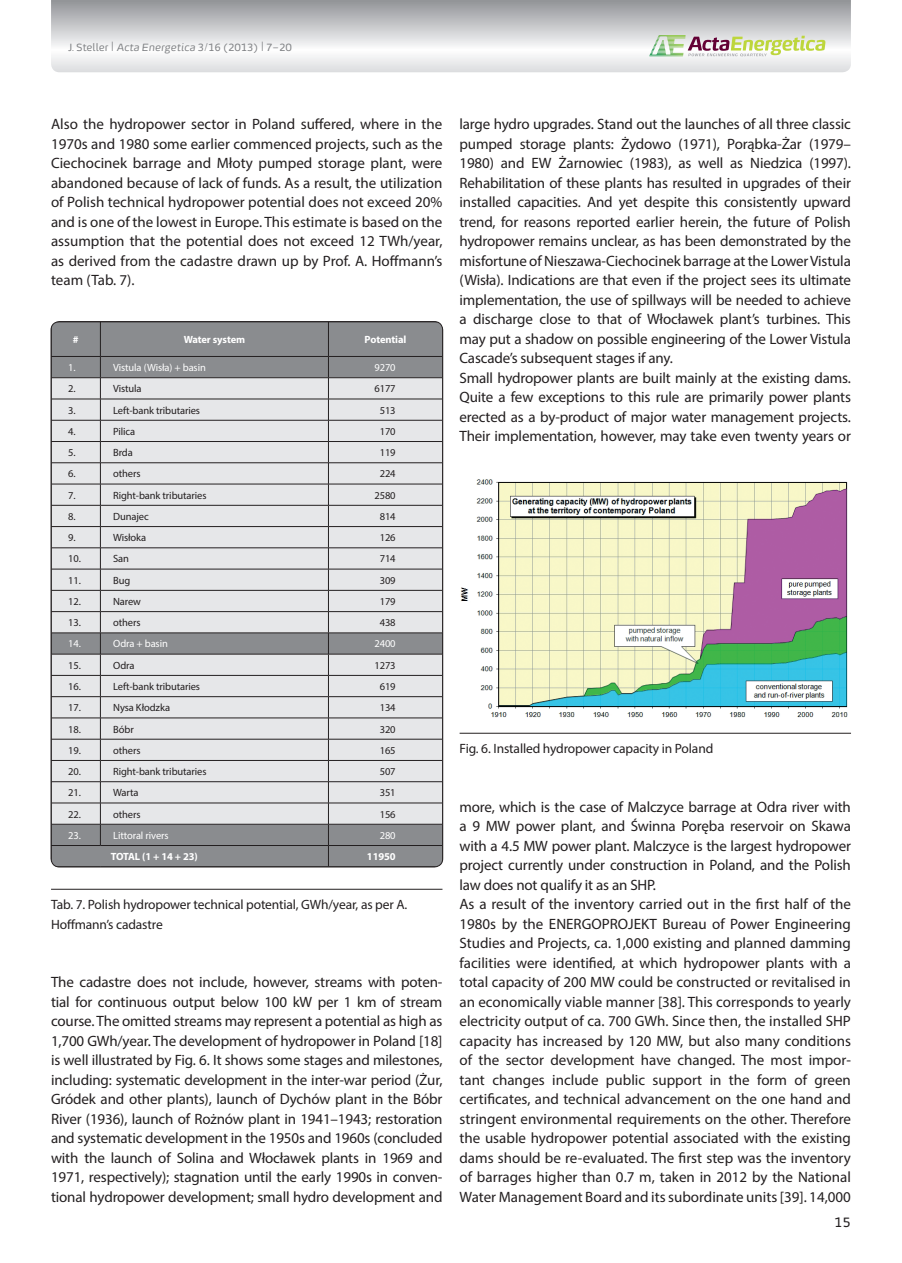
<style>
.page{position:relative;width:902px;height:1263px;background:#fff}
.page>*{position:absolute;margin:0;border:0;box-sizing:border-box;transform-origin:0 0}
.body{font:15px/19.5px "Myriad Pro";letter-spacing:-.01em;color:#231f20;text-align:justify}
.podpis_wykresu{font:13.5px/19.5px "Myriad Pro";letter-spacing:-.01em;color:#231f20}
.t1{font:13.5px "Energa";color:#231f20}
.tabela-do_prawej{font:10.5px "Myriad Pro";letter-spacing:-.01em;color:#231f20}
.tabela1{font:10.5px "Myriad Pro";letter-spacing:-.01em;color:#231f20}
.tabela-do_prawej-2{font:10.5px "Myriad Pro";letter-spacing:-.01em;color:#fff}
.polski_body{font:10.5px "Energa";letter-spacing:-.01em;color:#808285}
.tabela_naglowek_bold{font:700 10.5px "Myriad Pro";letter-spacing:-.01em;color:#fff}
.tabela1-2{font:10.5px "Myriad Pro";letter-spacing:-.01em;color:#fff}
.tabela-do_prawej-3{font:700 10.5px "Myriad Pro";letter-spacing:-.025em;color:#fff}
.tabela1-3{font:700 10.5px "Myriad Pro";letter-spacing:-.01em;color:#fff}
.s1{font-size:13.5px}
.s2{font-style:italic}
</style>
<div class="page">
<svg style="left:51px;top:0;width:799px;height:72px"></svg>
<svg style="left:649px;top:35px;width:176px;height:21px"></svg>
<hr style="left:51px;top:866px;width:49px;height:1px;background:#231f20">
<hr style="left:328px;top:866px;width:114px;height:1px;background:#231f20">
<svg style="left:51px;top:322px;width:392px;height:544px;background:#c8c9cb"></svg>
<hr style="left:51px;top:889px;width:391px;height:1px;background:#231f20">
<hr style="left:459px;top:733px;width:391px;height:1px;background:#231f20">
<img style="left:460px;top:479px;width:388px;height:239px">
<p class="polski_body" style="left:68px;top:41px;width:225px">J. Steller <span class="s1">|</span> <span class="s2">Acta Energetica</span> 3/16 (2013) <span class="s1">|</span> 7–20</p>
<p class="body" style="left:51px;top:114px;width:393px">Also the hydropower sector in Poland suffered, where in the 1970s and 1980 some earlier commenced projects, such as the Ciechocinek barrage and Młoty pumped storage plant, were abandoned because of lack of funds. As a result, the utilization of Polish technical hydropower potential does not exceed 20% and is one of the lowest in Europe. This estimate is based on the assumption that the potential does not exceed 12 TWh/year, as derived from the cadastre drawn up by Prof. A. Hoffmann’s team (Tab. 7).</p>
<p class="tabela_naglowek_bold" style="left:73px;top:333px;width:7px">#</p>
<p class="tabela_naglowek_bold" style="left:184px;top:333px;width:63px">Water system</p>
<p class="tabela_naglowek_bold" style="left:364px;top:333px;width:43px">Potential</p>
<p class="tabela1-2" style="left:68px;top:361px;width:9px">1.</p>
<p class="tabela-do_prawej-2" style="left:113px;top:361px;width:94px">Vistula (Wisła) + basin</p>
<p class="tabela1-2" style="left:374px;top:361px;width:23px">9270</p>
<p class="tabela1" style="left:68px;top:382px;width:9px">2.</p>
<p class="tabela-do_prawej" style="left:113px;top:382px;width:30px">Vistula</p>
<p class="tabela1" style="left:374px;top:382px;width:23px">6177</p>
<p class="tabela1" style="left:68px;top:404px;width:9px">3.</p>
<p class="tabela-do_prawej" style="left:113px;top:404px;width:88px">Left-bank tributaries</p>
<p class="tabela1" style="left:380px;top:404px;width:17px">513</p>
<p class="tabela1" style="left:68px;top:425px;width:9px">4.</p>
<p class="tabela-do_prawej" style="left:113px;top:425px;width:24px">Pilica</p>
<p class="tabela1" style="left:380px;top:425px;width:17px">170</p>
<p class="tabela1" style="left:68px;top:446px;width:9px">5.</p>
<p class="tabela-do_prawej" style="left:113px;top:446px;width:21px">Brda</p>
<p class="tabela1" style="left:380px;top:446px;width:17px">119</p>
<p class="tabela1" style="left:68px;top:467px;width:9px">6.</p>
<p class="tabela-do_prawej" style="left:113px;top:467px;width:29px">others</p>
<p class="tabela1" style="left:380px;top:467px;width:17px">224</p>
<p class="tabela1" style="left:68px;top:489px;width:9px">7.</p>
<p class="tabela-do_prawej" style="left:113px;top:489px;width:95px">Right-bank tributaries</p>
<p class="tabela1" style="left:374px;top:489px;width:23px">2580</p>
<p class="tabela1" style="left:68px;top:510px;width:9px">8.</p>
<p class="tabela-do_prawej" style="left:113px;top:510px;width:37px">Dunajec</p>
<p class="tabela1" style="left:380px;top:510px;width:17px">814</p>
<p class="tabela1" style="left:68px;top:531px;width:9px">9.</p>
<p class="tabela-do_prawej" style="left:113px;top:531px;width:35px">Wisłoka</p>
<p class="tabela1" style="left:380px;top:531px;width:17px">126</p>
<p class="tabela1" style="left:68px;top:552px;width:14px">10.</p>
<p class="tabela-do_prawej" style="left:113px;top:552px;width:17px">San</p>
<p class="tabela1" style="left:380px;top:552px;width:17px">714</p>
<p class="tabela1" style="left:68px;top:574px;width:14px">11.</p>
<p class="tabela-do_prawej" style="left:113px;top:574px;width:19px">Bug</p>
<p class="tabela1" style="left:380px;top:574px;width:17px">309</p>
<p class="tabela1" style="left:68px;top:595px;width:14px">12.</p>
<p class="tabela-do_prawej" style="left:113px;top:595px;width:29px">Narew</p>
<p class="tabela1" style="left:380px;top:595px;width:17px">179</p>
<p class="tabela1" style="left:68px;top:616px;width:14px">13.</p>
<p class="tabela-do_prawej" style="left:113px;top:616px;width:29px">others</p>
<p class="tabela1" style="left:380px;top:616px;width:17px">438</p>
<p class="tabela1-2" style="left:68px;top:637px;width:14px">14.</p>
<p class="tabela-do_prawej-2" style="left:113px;top:637px;width:56px">Odra + basin</p>
<p class="tabela1-2" style="left:374px;top:637px;width:23px">2400</p>
<p class="tabela1" style="left:68px;top:659px;width:14px">15.</p>
<p class="tabela-do_prawej" style="left:113px;top:659px;width:23px">Odra</p>
<p class="tabela1" style="left:374px;top:659px;width:23px">1273</p>
<p class="tabela1" style="left:68px;top:680px;width:14px">16.</p>
<p class="tabela-do_prawej" style="left:113px;top:680px;width:88px">Left-bank tributaries</p>
<p class="tabela1" style="left:380px;top:680px;width:17px">619</p>
<p class="tabela1" style="left:68px;top:701px;width:14px">17.</p>
<p class="tabela-do_prawej" style="left:113px;top:701px;width:58px">Nysa Kłodzka</p>
<p class="tabela1" style="left:380px;top:701px;width:17px">134</p>
<p class="tabela1" style="left:68px;top:722px;width:14px">18.</p>
<p class="tabela-do_prawej" style="left:113px;top:722px;width:22px">Bóbr</p>
<p class="tabela1" style="left:380px;top:722px;width:17px">320</p>
<p class="tabela1" style="left:68px;top:744px;width:14px">19.</p>
<p class="tabela-do_prawej" style="left:113px;top:744px;width:29px">others</p>
<p class="tabela1" style="left:380px;top:744px;width:17px">165</p>
<p class="tabela1" style="left:68px;top:765px;width:14px">20.</p>
<p class="tabela-do_prawej" style="left:113px;top:765px;width:95px">Right-bank tributaries</p>
<p class="tabela1" style="left:380px;top:765px;width:17px">507</p>
<p class="tabela1" style="left:68px;top:786px;width:14px">21.</p>
<p class="tabela-do_prawej" style="left:113px;top:786px;width:27px">Warta</p>
<p class="tabela1" style="left:380px;top:786px;width:17px">351</p>
<p class="tabela1" style="left:68px;top:807px;width:14px">22.</p>
<p class="tabela-do_prawej" style="left:113px;top:807px;width:29px">others</p>
<p class="tabela1" style="left:380px;top:807px;width:17px">156</p>
<p class="tabela1-2" style="left:68px;top:829px;width:14px">23.</p>
<p class="tabela-do_prawej-2" style="left:113px;top:829px;width:57px">Littoral rivers</p>
<p class="tabela1-2" style="left:380px;top:829px;width:17px">280</p>
<p class="tabela-do_prawej-3" style="left:111px;top:850px;width:88px">TOTAL (1 + 14 + 23)</p>
<p class="tabela1-3" style="left:367px;top:850px;width:30px">11950</p>
<p class="podpis_wykresu" style="left:51px;top:895px;width:358px">Tab. 7. Polish hydropower technical potential, GWh/year, as per A.<br>Hoffmann’s cadastre</p>
<p class="body" style="left:51px;top:972px;width:393px">The cadastre does not include, however, streams with poten&shy;tial for continuous output below 100 kW per 1 km of stream course. The omitted streams may represent a potential as high as 1,700 GWh/year. The development of hydropower in Poland [18] is well illustrated by Fig. 6. It shows some stages and milestones, including: systematic development in the inter-war period (Żur, Gródek and other plants), launch of Dychów plant in the Bóbr River (1936), launch of Rożnów plant in 1941–1943; restoration and systematic development in the 1950s and 1960s (concluded with the launch of Solina and Włocławek plants in 1969 and 1971, respectively); stagnation until the early 1990s in conven&shy;tional hydropower development; small hydro development and</p>
<p class="body" style="left:459px;top:114px;width:393px">large hydro upgrades. Stand out the launches of all three classic pumped storage plants: Żydowo (1971), Porąbka-Żar (1979– 1980) and EW Żarnowiec (1983), as well as Niedzica (1997).<br>Rehabilitation of these plants has resulted in upgrades of their installed capacities. And yet despite this consistently upward trend, for reasons reported earlier herein, the future of Polish hydropower remains unclear, as has been demonstrated by the misfortune of Nieszawa-Ciechocinek barrage at the Lower Vistula (Wisła). Indications are that even if the project sees its ultimate implementation, the use of spillways will be needed to achieve a discharge close to that of Włocławek plant’s turbines. This may put a shadow on possible engineering of the Lower Vistula Cascade’s subsequent stages if any.</p>
<p class="body" style="left:459px;top:368px;width:393px">Small hydropower plants are built mainly at the existing dams.<br>Quite a few exceptions to this rule are primarily power plants erected as a by-product of major water management projects.<br>Their implementation, however, may take even twenty years or</p>
<p class="podpis_wykresu" style="left:459px;top:739px;width:255px">Fig. 6. Installed hydropower capacity in Poland</p>
<p class="body" style="left:459px;top:797px;width:393px">more, which is the case of Malczyce barrage at Odra river with a 9 MW power plant, and Świnna Poręba reservoir on Skawa with a 4.5 MW power plant. Malczyce is the largest hydropower project currently under construction in Poland, and the Polish law does not qualify it as an SHP.</p>
<p class="body" style="left:459px;top:894px;width:393px">As a result of the inventory carried out in the first half of the 1980s by the ENERGOPROJEKT Bureau of Power Engineering Studies and Projects, ca. 1,000 existing and planned damming facilities were identified, at which hydropower plants with a total capacity of 200 MW could be constructed or revitalised in an economically viable manner [38]. This corresponds to yearly electricity output of ca. 700 GWh. Since then, the installed SHP capacity has increased by 120 MW, but also many conditions of the sector development have changed. The most impor&shy;tant changes include public support in the form of green certificates, and technical advancement on the one hand and stringent environmental requirements on the other. Therefore the usable hydropower potential associated with the existing dams should be re-evaluated. The first step was the inventory of barrages higher than 0.7 m, taken in 2012 by the National Water Management Board and its subordinate units [39]. 14,000</p>
<p class="t1" style="left:834px;top:1213px;width:18px">15</p>
</div>
